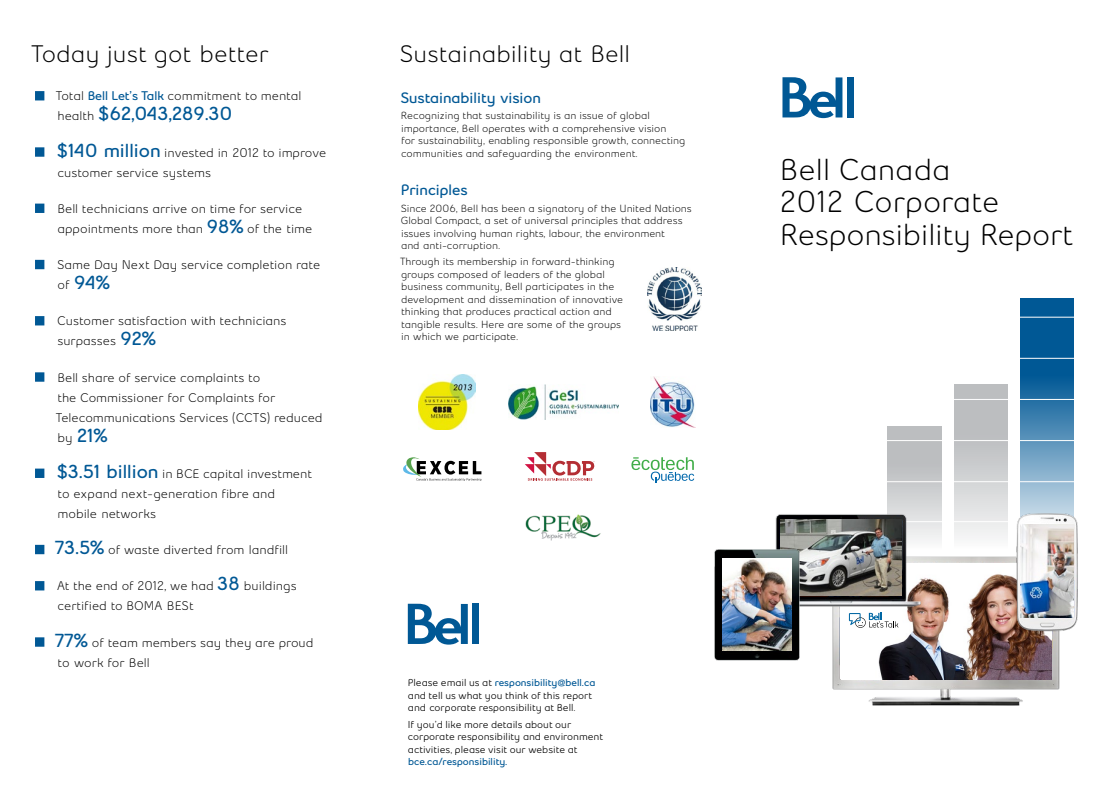
<style>
.page{position:relative;width:1109px;height:810px;background:#fff}
.page>*{position:absolute;margin:0;border:0;box-sizing:border-box;transform-origin:0 0}
.t1{font:500 30px/32.5px "Bell Slim";letter-spacing:-.01em;color:#000}
.t2{font:500 23.75px "Bell Slim";color:#000}
.t3{font:700 18.75px "Bell Slim";color:#005895}
.t4{font:700 15px "Bell Slim";color:#005895}
.t5{font:500 12.5px/20px "Bell Slim";color:#000}
.t6{font:500 10.25px/12.5px "Bell Slim";color:#000}
.t7{font:600 10px/12.5px "Bell Slim";color:#000}
.t8{font:700 10px "Bell Slim";color:#005895}
.s1{font-weight:700;color:#005895}
.s2{font-weight:500;font-size:12.5px;color:#000}
.s3{font-weight:700;font-size:18.75px;color:#005895}
</style>
<div class="page">
<img style="left:832px;top:556px;width:228px;height:150px">
<img style="left:841px;top:563px;width:210px;height:116px">
<svg style="left:848px;top:613px;width:50px;height:15px"></svg>
<svg style="left:408px;top:604px;width:59px;height:41px"></svg>
<div style="left:472px;top:604px;width:7px;height:40px;background:#005895"></div>
<img style="left:525px;top:514px;width:76px;height:27px">
<svg style="left:631px;top:457px;width:63px;height:26px"></svg>
<svg style="left:525px;top:452px;width:70px;height:29px"></svg>
<svg style="left:403px;top:457px;width:78px;height:24px"></svg>
<img style="left:650px;top:377px;width:45px;height:51px">
<img style="left:508px;top:385px;width:110px;height:35px">
<img style="left:419px;top:375px;width:56px;height:55px">
<svg style="left:782px;top:77px;width:60px;height:41px"></svg>
<div style="left:846px;top:77px;width:7px;height:40px;background:#005895"></div>
<svg style="left:1020px;top:298px;width:53px;height:208px"></svg>
<div style="left:954px;top:385px;width:53px;height:166px;background:linear-gradient(to bottom,#adb0b2,#f4f5f5)"></div>
<div style="left:887px;top:426px;width:53px;height:125px;background:linear-gradient(to bottom,#aeb0b3,#f4f5f5)"></div>
<hr style="left:883px;top:317px;width:195px;height:1px;background:#fff">
<hr style="left:883px;top:358px;width:195px;height:1px;background:#fff">
<hr style="left:883px;top:399px;width:195px;height:1px;background:#fff">
<hr style="left:883px;top:440px;width:195px;height:1px;background:#fff">
<hr style="left:883px;top:481px;width:195px;height:1px;background:#fff">
<hr style="left:883px;top:521px;width:195px;height:1px;background:#fff">
<img style="left:775px;top:504px;width:160px;height:109px">
<img style="left:780px;top:520px;width:121px;height:76px">
<img style="left:714px;top:543px;width:89px;height:118px">
<img style="left:722px;top:559px;width:69px;height:91px">
<img style="left:991px;top:506px;width:87px;height:151px">
<img style="left:1020px;top:524px;width:53px;height:93px">
<img style="left:647px;top:268px;width:54px;height:63px">
<svg style="left:35px;top:91px;width:10px;height:9px"></svg>
<svg style="left:35px;top:147px;width:10px;height:10px"></svg>
<svg style="left:35px;top:204px;width:10px;height:9px"></svg>
<svg style="left:35px;top:260px;width:10px;height:9px"></svg>
<svg style="left:35px;top:316px;width:10px;height:9px"></svg>
<svg style="left:35px;top:372px;width:10px;height:10px"></svg>
<svg style="left:35px;top:469px;width:10px;height:9px"></svg>
<svg style="left:35px;top:545px;width:10px;height:9px"></svg>
<svg style="left:35px;top:581px;width:10px;height:9px"></svg>
<svg style="left:35px;top:637px;width:10px;height:10px"></svg>
<h2 class="t2" style="left:31px;top:39px;width:239px">Today just got better</h2>
<p class="t5" style="left:56px;top:86px;width:247px">Total <span class="s1">Bell Let’s Talk</span> commitment to mental</p>
<h3 class="t3" style="left:57px;top:102px;width:176px"><span class="s2">health</span> $62,043,289.30</h3>
<p class="t5" style="left:57px;top:142px;width:270px"><span class="s3">$140 million</span> invested in 2012 to improve customer service systems</p>
<p class="t5" style="left:57px;top:199px;width:256px">Bell technicians arrive on time for service appointments more than <span class="s3">98%</span> of the time</p>
<p class="t5" style="left:57px;top:255px;width:264px">Same Day Next Day service completion rate</p>
<h3 class="t3" style="left:57px;top:271px;width:54px"><span class="s2">of</span> 94%</h3>
<p class="t5" style="left:57px;top:311px;width:230px">Customer satisfaction with technicians surpasses <span class="s3">92%</span></p>
<p class="t5" style="left:56px;top:367px;width:268px">Bell share of service complaints to<br>the Commissioner for Complaints for<br>Telecommunications Services (CCTS) reduced</p>
<h3 class="t3" style="left:57px;top:423px;width:52px"><span class="s2">by</span> 21%</h3>
<p class="t5" style="left:57px;top:464px;width:256px"><span class="s3">$3.51 billion</span> in BCE capital investment to expand next-generation fibre and mobile networks</p>
<p class="t5" style="left:55px;top:540px;width:234px"><span class="s3">73.5%</span> of waste diverted from landfill</p>
<p class="t5" style="left:57px;top:576px;width:241px">At the end of 2012, we had <span class="s3">38</span> buildings certified to BOMA BESt</p>
<p class="t5" style="left:55px;top:632px;width:260px"><span class="s3">77%</span> of team members say they are proud to work for Bell</p>
<h2 class="t2" style="left:399px;top:39px;width:232px">Sustainability at Bell</h2>
<h3 class="t4" style="left:400px;top:88px;width:142px">Sustainability vision</h3>
<p class="t6" style="left:401px;top:109px;width:286px">Recognizing that sustainability is an issue of global importance, Bell operates with a comprehensive vision<br>for sustainability, enabling responsible growth, connecting communities and safeguarding the environment.</p>
<h3 class="t4" style="left:401px;top:181px;width:68px">Principles</h3>
<p class="t6" style="left:400px;top:202px;width:292px">Since 2006, Bell has been a signatory of the United Nations Global Compact, a set of universal principles that address issues involving human rights, labour, the environment<br>and anti-corruption.</p>
<p class="t6" style="left:400px;top:256px;width:224px">Through its membership in forward-thinking groups composed of leaders of the global business community, Bell participates in the development and dissemination of innovative thinking that produces practical action and tangible results. Here are some of the groups in which we participate.</p>
<p class="t7" style="left:408px;top:677px;width:189px">Please email us at <span class="s1">responsibility@bell.ca </span>and tell us what you think of this report and corporate responsibility at Bell.</p>
<p class="t7" style="left:408px;top:718px;width:196px">If you’d like more details about our corporate responsibility and environment activities, please visit our website at</p>
<p class="t8" style="left:408px;top:755px;width:101px">bce.ca/responsibility.</p>
<h1 class="t1" style="left:779px;top:153px;width:294px">Bell Canada<br>2012 Corporate<br>Responsibility Report</h1>
</div>
